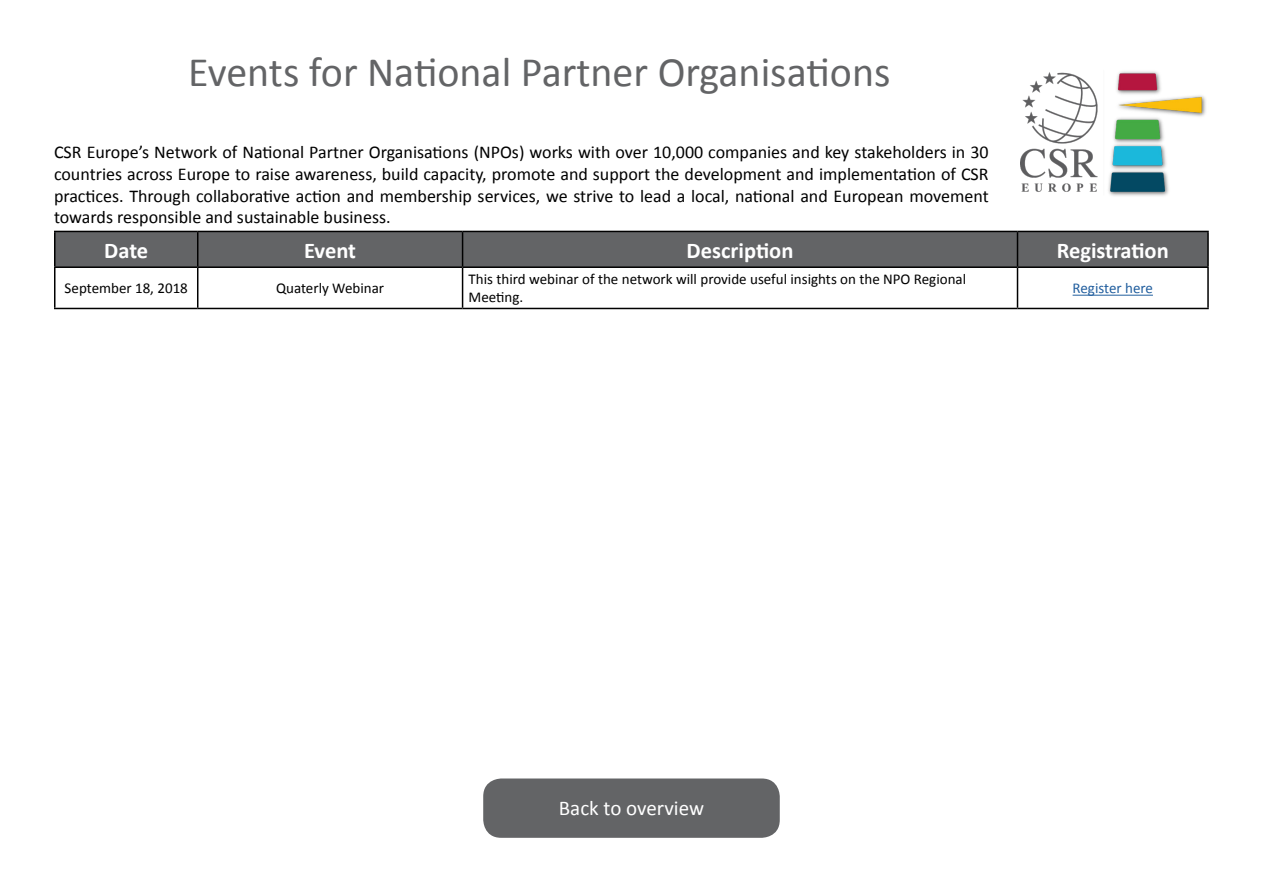
<style>
.page{position:relative;width:1263px;height:893px;background:#fff}
.page>*{position:absolute;margin:0;border:0;box-sizing:border-box;transform-origin:0 0}
.t1{font:42px "Calibri";color:#636466}
.t2{font:700 22.5px "Calibri";color:#fff}
.t3{font:21px "Calibri";color:#fff}
.t4{font:18px/21.6px "Calibri";color:#000;text-align:justify}
.t5{font:15px/18px "Calibri";color:#000}
.t6{font:15px "Calibri";color:#215e9e}
</style>
<div class="page">
<img style="left:1020px;top:71px;width:186px;height:125px">
<div style="left:483px;top:778px;width:297px;height:60px;background:#636466;border-radius:18px"></div>
<div style="left:56px;top:232px;width:1151px;height:34px;background:#636466"></div>
<hr style="left:54px;top:231px;width:144px;height:1px;background:#000">
<hr style="left:54px;top:232px;width:2px;height:34px;background:#000">
<hr style="left:198px;top:231px;width:265px;height:1px;background:#000">
<hr style="left:197px;top:232px;width:1px;height:34px;background:#000">
<hr style="left:463px;top:231px;width:554px;height:1px;background:#000">
<hr style="left:462px;top:232px;width:1px;height:34px;background:#000">
<hr style="left:1017px;top:231px;width:192px;height:1px;background:#000">
<hr style="left:1017px;top:232px;width:1px;height:34px;background:#000">
<hr style="left:1207px;top:232px;width:2px;height:34px;background:#000">
<hr style="left:54px;top:266px;width:144px;height:2px;background:#000">
<hr style="left:54px;top:268px;width:2px;height:40px;background:#000">
<hr style="left:198px;top:266px;width:265px;height:2px;background:#000">
<hr style="left:197px;top:268px;width:1px;height:40px;background:#000">
<hr style="left:463px;top:266px;width:554px;height:2px;background:#000">
<hr style="left:462px;top:268px;width:1px;height:40px;background:#000">
<hr style="left:1017px;top:266px;width:192px;height:2px;background:#000">
<hr style="left:1017px;top:268px;width:1px;height:40px;background:#000">
<hr style="left:1207px;top:268px;width:2px;height:40px;background:#000">
<hr style="left:54px;top:308px;width:144px;height:1px;background:#000">
<hr style="left:198px;top:308px;width:265px;height:1px;background:#000">
<hr style="left:463px;top:308px;width:554px;height:1px;background:#000">
<hr style="left:1017px;top:308px;width:192px;height:1px;background:#000">
<hr style="left:1072px;top:295px;width:81px;height:1px;background:#215e9e">
<h1 class="t1" style="left:188px;top:45px;width:704px">Events for National Partner Organisations</h1>
<p class="t4" style="left:54px;top:142px;width:936px">CSR Europe’s Network of National Partner Organisations (NPOs) works with over 10,000 companies and key stakeholders in 30 countries across Europe to raise awareness, build capacity, promote and support the development and implementation of CSR practices. Through collaborative action and membership services, we strive to lead a local, national and European movement towards responsible and sustainable business.</p>
<p class="t2" style="left:104px;top:236px;width:45px">Date</p>
<p class="t2" style="left:304px;top:236px;width:53px">Event</p>
<p class="t2" style="left:687px;top:236px;width:108px">Description</p>
<p class="t2" style="left:1057px;top:236px;width:114px">Registration</p>
<p class="t5" style="left:65px;top:280px;width:125px">September 18, 2018</p>
<p class="t5" style="left:276px;top:280px;width:110px">Quaterly Webinar</p>
<p class="t5" style="left:469px;top:271px;width:499px">This third webinar of the network will provide useful insights on the NPO Regional<br>Meeting.</p>
<p class="t6" style="left:1072px;top:279px;width:82px">Register here</p>
<p class="t3" style="left:559px;top:794px;width:147px">Back to overview</p>
</div>
